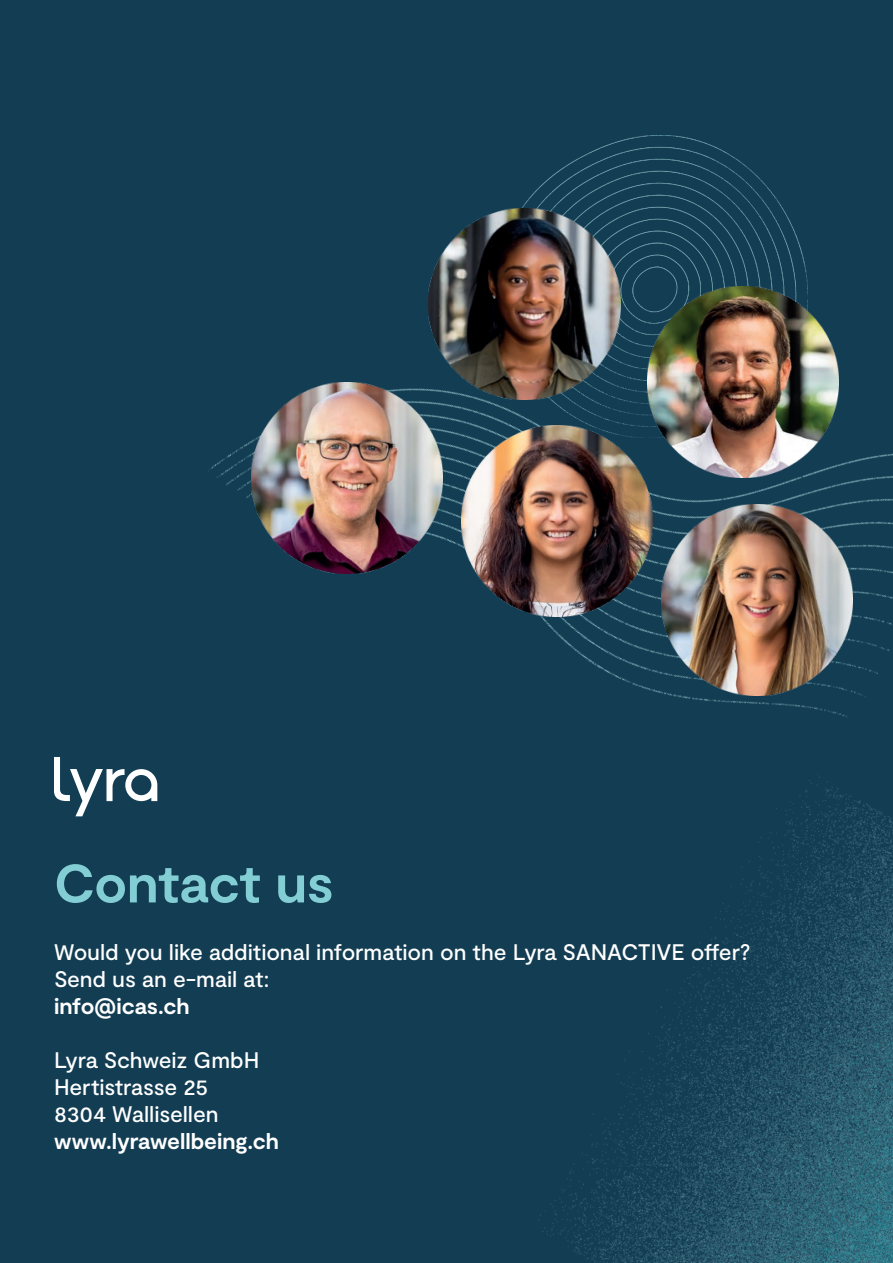
<style>
.page{position:relative;width:893px;height:1263px;background:#123d53}
.page>*{position:absolute;margin:0;border:0;box-sizing:border-box;transform-origin:0 0}
.t1{font:700 54px "Moderat";letter-spacing:-.01em;color:#83cdd5}
.t2{font:500 22.5px/27px "Moderat";letter-spacing:-.005em;color:#fff}
.t3{font:700 22.5px "Moderat";letter-spacing:-.005em;color:#fff}
</style>
<div class="page">
<svg style="left:54px;top:757px;width:103px;height:59px"></svg>
<img style="left:538px;top:845px;width:355px;height:418px">
<img style="left:208px;top:135px;width:685px;height:710px">
<img style="left:648px;top:286px;width:191px;height:192px">
<img style="left:429px;top:208px;width:191px;height:192px">
<img style="left:251px;top:382px;width:191px;height:191px">
<img style="left:461px;top:425px;width:192px;height:192px">
<img style="left:661px;top:504px;width:192px;height:191px">
<h1 class="t1" style="left:54px;top:852px;width:281px">Contact us</h1>
<p class="t2" style="left:54px;top:939px;width:698px">Would you like additional information on the Lyra SANACTIVE offer?<br>Send us an e-mail at:</p>
<p class="t3" style="left:54px;top:993px;width:137px">info@icas.ch</p>
<p class="t2" style="left:54px;top:1047px;width:207px">Lyra Schweiz GmbH<br>Hertistrasse 25<br>8304 Wallisellen</p>
<p class="t3" style="left:54px;top:1128px;width:226px">www.lyrawellbeing.ch</p>
</div>
